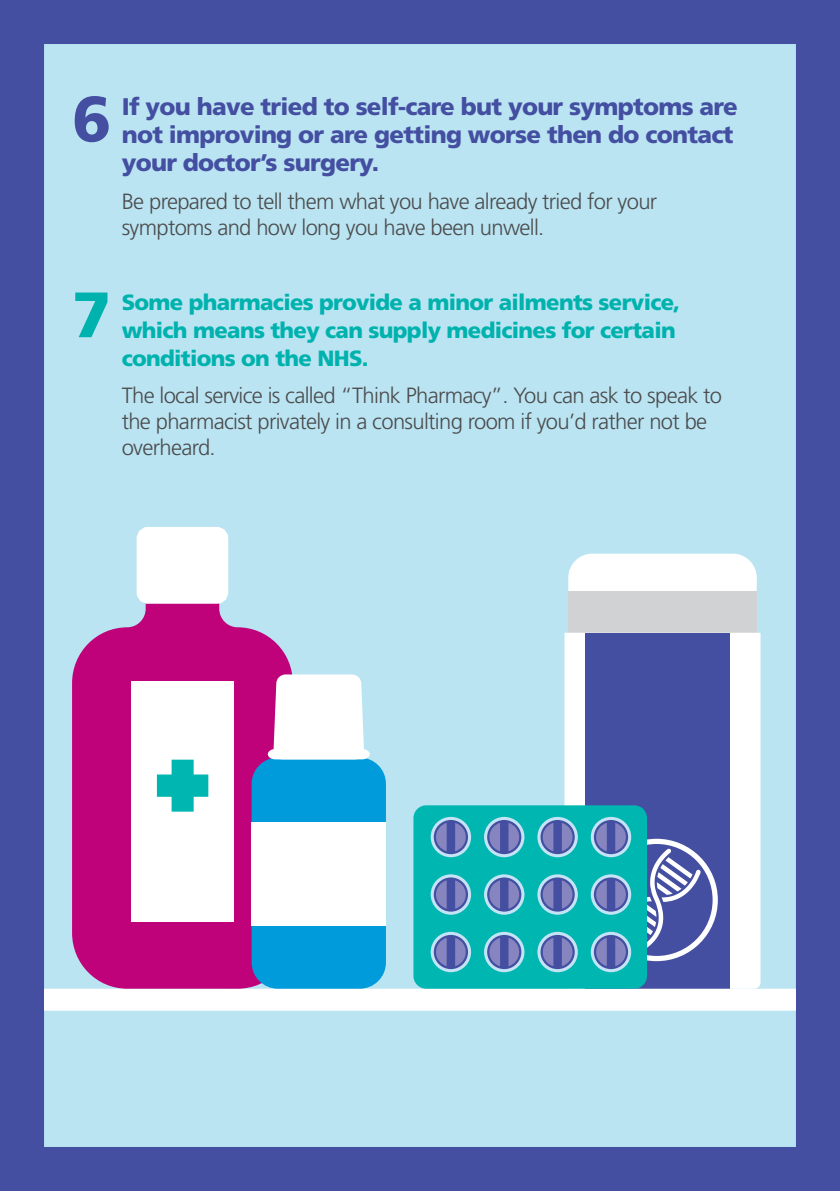
<style>
.page{position:relative;width:840px;height:1191px;background:#fff}
.page>*{position:absolute;margin:0;border:0;box-sizing:border-box;transform-origin:0 0}
.t1{font:900 64px "Frutiger LT";color:#444fa1}
.t2{font:900 64px "Frutiger LT";color:#00b2ad}
.t3{font:900 24px/28px "Frutiger LT";letter-spacing:-.03em;color:#444fa1}
.t4{font:300 22px/26px "Frutiger LT";letter-spacing:-.03em;color:#4b4c4d}
.t5{font:900 22px/28px "Frutiger LT";letter-spacing:-.03em;color:#00b2ad}
</style>
<div class="page">
<div style="left:22px;top:22px;width:795px;height:1147px;background:#bae4f2"></div>
<div style="left:0;top:0;width:839px;height:1191px;border:44px solid #444fa1"></div>
<div style="left:568px;top:553px;width:188px;height:66px;background:#fff;border-radius:24px"></div>
<div style="left:568px;top:591px;width:188px;height:51px;background:#d1d2d4"></div>
<div style="left:564px;top:633px;width:196px;height:355px;background:#fff"></div>
<div style="left:584px;top:633px;width:145px;height:355px;background:#444fa1"></div>
<div style="left:44px;top:988px;width:751px;height:22px;background:#fff"></div>
<svg style="left:72px;top:604px;width:220px;height:384px;background:#be1b87"></svg>
<div style="left:146px;top:536px;width:73px;height:59px;background:#fff;border-radius:3px"></div>
<div style="left:137px;top:527px;width:91px;height:77px;border:18px solid #fff;border-radius:3px"></div>
<div style="left:131px;top:681px;width:103px;height:240px;background:#fff"></div>
<svg style="left:157px;top:759px;width:51px;height:52px"></svg>
<div style="left:251px;top:757px;width:135px;height:231px;background:#009bda;border-radius:26px"></div>
<svg style="left:268px;top:674px;width:101px;height:85px;background:#f6ecf5"></svg>
<div style="left:251px;top:822px;width:135px;height:103px;background:#fff"></div>
<div style="left:413px;top:805px;width:233px;height:183px;background:#00b6b0;border-radius:13px"></div>
<svg style="left:430px;top:931px;width:41px;height:41px"></svg>
<svg style="left:433px;top:935px;width:34px;height:34px"></svg>
<svg style="left:436px;top:937px;width:10px;height:29px"></svg>
<svg style="left:455px;top:937px;width:10px;height:29px"></svg>
<svg style="left:430px;top:874px;width:41px;height:40px"></svg>
<svg style="left:433px;top:877px;width:34px;height:34px"></svg>
<svg style="left:436px;top:880px;width:10px;height:28px"></svg>
<svg style="left:455px;top:880px;width:10px;height:28px"></svg>
<svg style="left:430px;top:817px;width:41px;height:40px"></svg>
<svg style="left:433px;top:820px;width:34px;height:34px"></svg>
<svg style="left:436px;top:823px;width:10px;height:28px"></svg>
<svg style="left:455px;top:823px;width:10px;height:28px"></svg>
<svg style="left:484px;top:931px;width:40px;height:41px"></svg>
<div style="left:487px;top:935px;width:34px;height:34px;background:#444fa1;border-radius:50%"></div>
<svg style="left:489px;top:937px;width:10px;height:29px"></svg>
<svg style="left:508px;top:937px;width:11px;height:29px"></svg>
<svg style="left:484px;top:874px;width:40px;height:40px"></svg>
<div style="left:487px;top:877px;width:34px;height:34px;background:#444fa1;border-radius:50%"></div>
<svg style="left:489px;top:880px;width:10px;height:28px"></svg>
<svg style="left:508px;top:880px;width:11px;height:28px"></svg>
<svg style="left:484px;top:817px;width:40px;height:40px"></svg>
<div style="left:487px;top:820px;width:34px;height:34px;background:#444fa1;border-radius:50%"></div>
<svg style="left:489px;top:823px;width:10px;height:28px"></svg>
<svg style="left:508px;top:823px;width:11px;height:28px"></svg>
<svg style="left:537px;top:931px;width:40px;height:41px"></svg>
<div style="left:540px;top:935px;width:34px;height:34px;background:#444fa1;border-radius:50%"></div>
<svg style="left:542px;top:937px;width:11px;height:29px"></svg>
<svg style="left:562px;top:937px;width:10px;height:29px"></svg>
<svg style="left:537px;top:874px;width:40px;height:40px"></svg>
<svg style="left:540px;top:877px;width:34px;height:34px"></svg>
<svg style="left:542px;top:880px;width:11px;height:28px"></svg>
<svg style="left:561px;top:880px;width:11px;height:28px"></svg>
<svg style="left:537px;top:817px;width:40px;height:40px"></svg>
<div style="left:540px;top:820px;width:34px;height:34px;background:#444fa1;border-radius:50%"></div>
<svg style="left:542px;top:823px;width:11px;height:28px"></svg>
<svg style="left:562px;top:823px;width:10px;height:28px"></svg>
<svg style="left:590px;top:931px;width:41px;height:41px"></svg>
<svg style="left:593px;top:935px;width:34px;height:34px"></svg>
<svg style="left:590px;top:874px;width:41px;height:40px"></svg>
<svg style="left:593px;top:877px;width:34px;height:34px"></svg>
<svg style="left:590px;top:817px;width:41px;height:40px"></svg>
<svg style="left:593px;top:820px;width:34px;height:34px"></svg>
<svg style="left:595px;top:823px;width:122px;height:143px"></svg>
<p class="t1" style="left:72px;top:80px;width:41px">6</p>
<p class="t3" style="left:122px;top:93px;width:617px">If you have tried to self-care but your symptoms are not improving or are getting worse then do contact your doctor’s surgery.</p>
<p class="t4" style="left:122px;top:188px;width:536px">Be prepared to tell them what you have already tried for your symptoms and how long you have been unwell.</p>
<p class="t2" style="left:72px;top:276px;width:41px">7</p>
<p class="t5" style="left:122px;top:288px;width:559px">Some pharmacies provide a minor ailments service, which means they can supply medicines for certain conditions on the NHS.</p>
<p class="t4" style="left:122px;top:383px;width:601px">The local service is called “Think Pharmacy”. You can ask to speak to the pharmacist privately in a consulting room if you’d rather not be overheard.</p>
</div>
